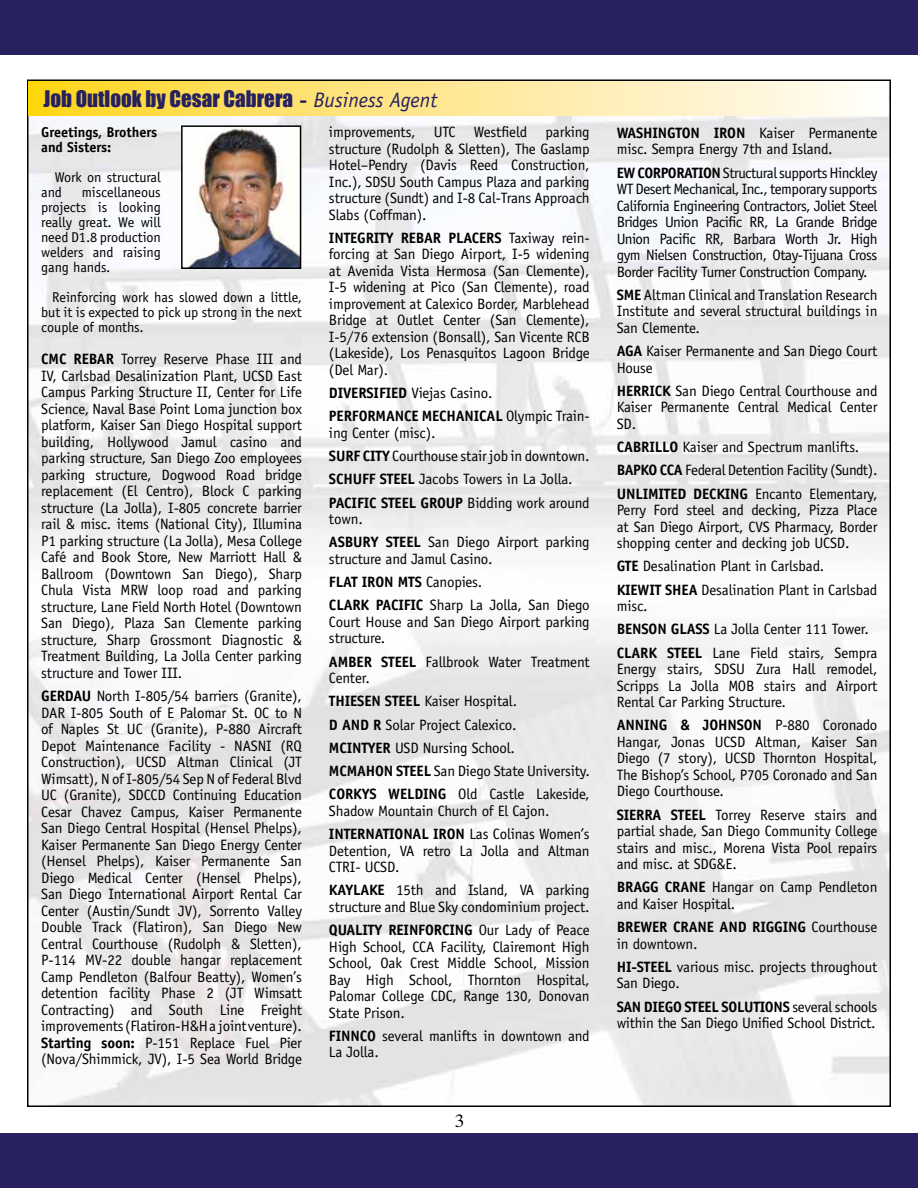
<style>
.page{position:relative;width:918px;height:1188px;background:#fff}
.page>*{position:absolute;margin:0;border:0;box-sizing:border-box;transform-origin:0 0}
.t1{font:21px "Impact";color:#27225f}
.t2{font:18px "Times Ten";color:#000}
.t3{font:15px/16.5px "Officina Sans";letter-spacing:-.01em;color:#000}
.t4{font:700 15px/23.2px "Officina Sans";letter-spacing:-.01em;color:#000}
.t5{font:14.25px/15px "Officina Sans";letter-spacing:-.005em;color:#000;text-align:justify}
.t6{font:700 14.25px/15px "Officina Sans";letter-spacing:-.005em;color:#000}
.s1{font-family:"Officina Sans";font-weight:700}
.s2{font-family:"Officina Sans";font-style:italic}
.s3{font-weight:700}
.s4{font-weight:400}
</style>
<div class="page">
<img style="left:30px;top:115px;width:858px;height:989px">
<svg style="left:29px;top:81px;width:829px;height:34px;background:#ffe78e"></svg>
<div style="left:0;top:1134px;width:918px;height:54px;background:#27225f"></div>
<div style="left:0;top:0;width:918px;height:54px;background:#27225f"></div>
<img style="left:184px;top:128px;width:114px;height:138px">
<div style="left:181px;top:125px;width:120px;height:144px;border:2px solid #000"></div>
<h1 class="t1" style="left:44px;top:82px;width:395px">Job Outlook by Cesar Cabrera <span class="s1">-</span> <span class="s2">Business Agent</span></h1>
<p class="t6" style="left:41px;top:125px;width:117px">Greetings, Brothers and Sisters:</p>
<p class="t5" style="left:41px;top:170px;width:121px;text-indent:13px">Work on structural and</p>
<p class="t5" style="left:41px;top:185px;width:121px;text-indent:40px">miscellaneous projects is looking really great. We will need D1.8 production welders and raising gang hands.</p>
<p class="t5" style="left:41px;top:290px;width:262px;text-indent:11px">Reinforcing work has slowed down a little, but it is expected to pick up strong in the next couple of months.</p>
<p class="t3" style="left:41px;top:351px;width:262px;text-align:justify"><span class="s3">CMC REBAR</span> Torrey Reserve Phase III and IV, Carlsbad Desalinization Plant, UCSD East Campus Parking Structure II, Center for Life Science, Naval Base Point Loma junction box platform, Kaiser San Diego Hospital support building, Hollywood Jamul casino and parking structure, San Diego Zoo employees parking structure, Dogwood Road bridge replacement (El Centro), Block C parking structure (La Jolla), I-805 concrete barrier rail &amp; misc. items (National City), Illumina P1 parking structure (La Jolla), Mesa College Café and Book Store, New Marriott Hall &amp; Ballroom (Downtown San Diego), Sharp Chula Vista MRW loop road and parking structure, Lane Field North Hotel (Downtown San Diego), Plaza San Clemente parking structure, Sharp Grossmont Diagnostic &amp; Treatment Building, La Jolla Center parking structure and Tower III.</p>
<p class="t3" style="left:41px;top:688px;width:262px;text-align:justify"><span class="s3">GERDAU</span> North I-805/54 barriers (Granite), DAR I-805 South of E Palomar St. OC to N of Naples St UC (Granite), P-880 Aircraft Depot Maintenance Facility - NASNI (RQ Construction), UCSD Altman Clinical (JT Wimsatt), N of I-805/54 Sep N of Federal Blvd UC (Granite), SDCCD Continuing Education Cesar Chavez Campus, Kaiser Permanente San Diego Central Hospital (Hensel Phelps), Kaiser Permanente San Diego Energy Center (Hensel Phelps), Kaiser Permanente San Diego Medical Center (Hensel Phelps), San Diego International Airport Rental Car Center (Austin/Sundt JV), Sorrento Valley Double Track (Flatiron), San Diego New Central Courthouse (Rudolph &amp; Sletten), P-114 MV-22 double hangar replacement Camp Pendleton (Balfour Beatty), Women’s detention facility Phase 2 (JT Wimsatt Contracting) and South Line Freight improvements (Flatiron-H&amp;H a joint venture).<br><span class="s3">Starting soon:</span> P-151 Replace Fuel Pier (Nova/Shimmick, JV), I-5 Sea World Bridge</p>
<p class="t3" style="left:329px;top:124px;width:262px;text-align:justify">improvements, UTC Westfield parking structure (Rudolph &amp; Sletten), The Gaslamp Hotel–Pendry (Davis Reed Construction, Inc.), SDSU South Campus Plaza and parking structure (Sundt) and I-8 Cal-Trans Approach Slabs (Coffman).</p>
<p class="t3" style="left:329px;top:230px;width:262px;text-align:justify"><span class="s3">INTEGRITY REBAR PLACERS</span> Taxiway rein&shy;forcing at San Diego Airport, I-5 widening at Avenida Vista Hermosa (San Clemente), I-5 widening at Pico (San Clemente), road improvement at Calexico Border, Marblehead Bridge at Outlet Center (San Clemente), I-5/76 extension (Bonsall), San Vicente RCB (Lakeside), Los Penasquitos Lagoon Bridge (Del Mar).</p>
<p class="t4" style="left:329px;top:381px;width:262px">DIVERSIFIED <span class="s4">Viejas Casino.<br></span>PERFORMANCE MECHANICAL <span class="s4">Olympic Train-</span></p>
<p class="t3" style="left:329px;top:421px;width:262px;line-height:23.2px">ing Center (misc).<br><span class="s3">SURF CITY</span> Courthouse stair job in downtown.<br><span class="s3">SCHUFF STEEL</span> Jacobs Towers in La Jolla.<br><span class="s3">PACIFIC STEEL GROUP</span> Bidding work around</p>
<p class="t3" style="left:329px;top:508px;width:262px;line-height:23.2px">town.<br><span class="s3">ASBURY STEEL</span> San Diego Airport parking</p>
<p class="t3" style="left:329px;top:547px;width:262px;line-height:23.2px">structure and Jamul Casino.<br><span class="s3">FLAT IRON MTS</span> Canopies.<br><span class="s3">CLARK PACIFIC</span> Sharp La Jolla, San Diego</p>
<p class="t3" style="left:329px;top:614px;width:262px">Court House and San Diego Airport parking structure.</p>
<p class="t3" style="left:329px;top:653px;width:262px"><span class="s3">AMBER STEEL</span> Fallbrook Water Treatment<br>Center.</p>
<p class="t3" style="left:329px;top:690px;width:262px;line-height:23.2px"><span class="s3">THIESEN STEEL</span> Kaiser Hospital.<br><span class="s3">D AND R</span> Solar Project Calexico.<br><span class="s3">MCINTYER</span> USD Nursing School.<br><span class="s3">MCMAHON STEEL</span> San Diego State University.<br><span class="s3">CORKYS WELDING</span> Old Castle Lakeside,</p>
<p class="t3" style="left:329px;top:799px;width:262px;line-height:23.2px">Shadow Mountain Church of El Cajon.<br><span class="s3">INTERNATIONAL IRON</span> Las Colinas Women’s</p>
<p class="t3" style="left:329px;top:842px;width:262px">Detention, VA retro La Jolla and Altman<br>CTRI- UCSD.</p>
<p class="t3" style="left:329px;top:882px;width:262px"><span class="s3">KAYLAKE</span> 15th and Island, VA parking structure and Blue Sky condominium project.</p>
<p class="t3" style="left:329px;top:922px;width:262px;text-align:justify"><span class="s3">QUALITY REINFORCING</span> Our Lady of Peace High School, CCA Facility, Clairemont High School, Oak Crest Middle School, Mission Bay High School, Thornton Hospital, Palomar College CDC, Range 130, Donovan State Prison.</p>
<p class="t3" style="left:329px;top:1028px;width:262px"><span class="s3">FINNCO</span> several manlifts in downtown and<br>La Jolla.</p>
<p class="t2" style="left:455px;top:1111px;width:10px">3</p>
<p class="t3" style="left:617px;top:125px;width:262px"><span class="s3">WASHINGTON IRON</span> Kaiser Permanente misc. Sempra Energy 7th and Island.</p>
<p class="t3" style="left:617px;top:164px;width:262px;text-align:justify"><span class="s3">EW CORPORATION</span> Structural supports Hinckley WT Desert Mechanical, Inc., temporary supports California Engineering Contractors, Joliet Steel Bridges Union Pacific RR, La Grande Bridge Union Pacific RR, Barbara Worth Jr. High gym Nielsen Construction, Otay-Tijuana Cross Border Facility Turner Construction Company.</p>
<p class="t3" style="left:617px;top:287px;width:262px;text-align:justify"><span class="s3">SME</span> Altman Clinical and Translation Research Institute and several structural buildings in San Clemente.</p>
<p class="t3" style="left:617px;top:343px;width:262px"><span class="s3">AGA</span> Kaiser Permanente and San Diego Court<br>House</p>
<p class="t3" style="left:617px;top:383px;width:262px;text-align:justify"><span class="s3">HERRICK</span> San Diego Central Courthouse and Kaiser Permanente Central Medical Center SD.</p>
<p class="t3" style="left:617px;top:435px;width:262px;line-height:23.2px"><span class="s3">CABRILLO</span> Kaiser and Spectrum manlifts.<br><span class="s3">BAPKO CCA</span> Federal Detention Facility (Sundt).<br><span class="s3">UNLIMITED DECKING</span> Encanto Elementary,</p>
<p class="t3" style="left:617px;top:502px;width:262px;text-align:justify">Perry Ford steel and decking, Pizza Place at San Diego Airport, CVS Pharmacy, Border shopping center and decking job UCSD.</p>
<p class="t3" style="left:617px;top:555px;width:262px;line-height:23.2px"><span class="s3">GTE</span> Desalination Plant in Carlsbad.<br><span class="s3">KIEWIT SHEA</span> Desalination Plant in Carlsbad</p>
<p class="t3" style="left:617px;top:594px;width:262px;line-height:23.2px">misc.<br><span class="s3">BENSON GLASS</span> La Jolla Center 111 Tower.<br><span class="s3">CLARK STEEL</span> Lane Field stairs, Sempra</p>
<p class="t3" style="left:617px;top:661px;width:262px;text-align:justify">Energy stairs, SDSU Zura Hall remodel, Scripps La Jolla MOB stairs and Airport Rental Car Parking Structure.</p>
<p class="t3" style="left:617px;top:717px;width:262px;text-align:justify"><span class="s3">ANNING &amp; JOHNSON</span> P-880 Coronado Hangar, Jonas UCSD Altman, Kaiser San Diego (7 story), UCSD Thornton Hospital, The Bishop’s School, P705 Coronado and San Diego Courthouse.</p>
<p class="t3" style="left:617px;top:806px;width:262px;text-align:justify"><span class="s3">SIERRA STEEL</span> Torrey Reserve stairs and partial shade, San Diego Community College stairs and misc., Morena Vista Pool repairs and misc. at SDG&amp;E.</p>
<p class="t3" style="left:617px;top:879px;width:262px"><span class="s3">BRAGG CRANE</span> Hangar on Camp Pendleton and Kaiser Hospital.</p>
<p class="t4" style="left:617px;top:919px;width:262px;line-height:16.5px">BREWER CRANE AND RIGGING <span class="s4">Courthouse in downtown.</span></p>
<p class="t3" style="left:617px;top:959px;width:262px"><span class="s3">HI-STEEL</span> various misc. projects throughout<br>San Diego.</p>
<p class="t3" style="left:617px;top:998px;width:262px"><span class="s3">SAN DIEGO STEEL SOLUTIONS</span> several schools within the San Diego Unified School District.</p>
</div>
